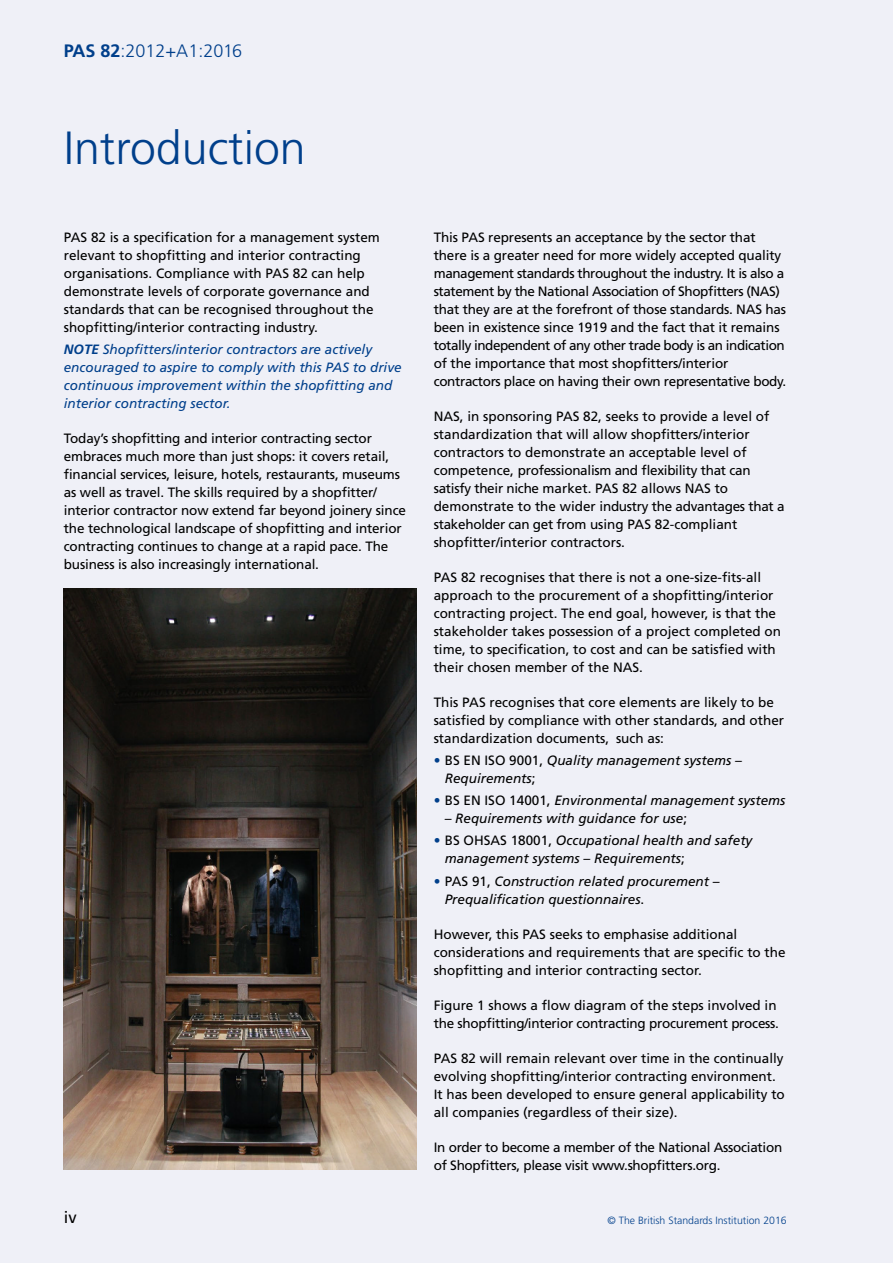
<style>
.page{position:relative;width:893px;height:1263px;background:#eff0f7}
.page>*{position:absolute;margin:0;border:0;box-sizing:border-box;transform-origin:0 0}
.t1{font:300 46.5px "Frutiger";color:#003f8b}
.t2{font:300 18px "Frutiger";color:#003f8b}
.t3{font:16.5px "Frutiger";color:#000}
.t4{font:13.5px/18px "Frutiger";color:#000}
.t5{font:italic 13.5px/18px "Frutiger";color:#000}
.t6{font:13.5px/18px "Frutiger";letter-spacing:-.02em;color:#000}
.t7{font:italic 13.5px/18px "Frutiger";color:#003f8b}
.t8{font:300 10.5px "Frutiger";color:#003f8b}
.s1{font-weight:700}
.s2{font-style:normal;color:#003f8b}
.s3{font-style:normal}
</style>
<div class="page">
<img style="left:64px;top:589px;width:353px;height:580px">
<h2 class="t2" style="left:64px;top:40px;width:180px"><span class="s1">PAS 82</span>:2012+A1:2016</h2>
<h1 class="t1" style="left:64px;top:122px;width:244px">Introduction</h1>
<p class="t4" style="left:64px;top:228px;width:318px">PAS 82 is a specification for a management system relevant to shopfitting and interior contracting organisations. Compliance with PAS 82 can help demonstrate levels of corporate governance and standards that can be recognised throughout the shopfitting/interior contracting industry.</p>
<p class="t7" style="left:64px;top:340px;width:339px"><span class="s1">NOTE</span> Shopfitters/interior contractors are actively encouraged to aspire to comply with this PAS to drive continuous improvement within the shopfitting and interior contracting sector.</p>
<p class="t4" style="left:64px;top:429px;width:344px">Today’s shopfitting and interior contracting sector embraces much more than just shops: it covers retail, financial services, leisure, hotels, restaurants, museums as well as travel. The skills required by a shopfitter/ interior contractor now extend far beyond joinery since the technological landscape of shopfitting and interior contracting continues to change at a rapid pace. The business is also increasingly international.</p>
<p class="t3" style="left:64px;top:1207px;width:14px">iv</p>
<p class="t4" style="left:434px;top:228px;width:354px">This PAS represents an acceptance by the sector that there is a greater need for more widely accepted quality management standards throughout the industry. It is also a statement by the National Association of Shopfitters (NAS) that they are at the forefront of those standards. NAS has been in existence since 1919 and the fact that it remains totally independent of any other trade body is an indication of the importance that most shopfitters/interior contractors place on having their own representative body.</p>
<p class="t4" style="left:434px;top:407px;width:352px">NAS, in sponsoring PAS 82, seeks to provide a level of standardization that will allow shopfitters/interior contractors to demonstrate an acceptable level of competence, professionalism and flexibility that can satisfy their niche market. PAS 82 allows NAS to demonstrate to the wider industry the advantages that a stakeholder can get from using PAS 82-compliant shopfitter/interior contractors.</p>
<p class="t4" style="left:434px;top:568px;width:349px">PAS 82 recognises that there is not a one-size-fits-all approach to the procurement of a shopfitting/interior contracting project. The end goal, however, is that the stakeholder takes possession of a project completed on time, to specification, to cost and can be satisfied with their chosen member of the NAS.</p>
<p class="t4" style="left:434px;top:693px;width:352px">This PAS recognises that core elements are likely to be satisfied by compliance with other standards, and other standardization documents, such as:</p>
<p class="t5" style="left:445px;top:751px;width:299px;text-indent:-11px"><span class="s2">•</span> <span class="s3">BS EN ISO 9001,</span> Quality management systems –<br>Requirements<span class="s3">;</span></p>
<p class="t5" style="left:434px;top:791px;width:353px"><span class="s2">•</span> <span class="s3">BS EN ISO 14001,</span> Environmental management systems</p>
<p class="t5" style="left:445px;top:809px;width:244px">– Requirements with guidance for use<span class="s3">;</span></p>
<p class="t5" style="left:445px;top:831px;width:309px;text-indent:-11px"><span class="s2">•</span> <span class="s3">BS OHSAS 18001,</span> Occupational health and safety management systems – Requirements<span class="s3">;</span></p>
<p class="t5" style="left:445px;top:872px;width:276px;text-indent:-11px"><span class="s2">•</span> <span class="s3">PAS 91,</span> Construction related procurement –<br>Prequalification questionnaires<span class="s3">.</span></p>
<p class="t4" style="left:434px;top:925px;width:353px">However, this PAS seeks to emphasise additional considerations and requirements that are specific to the shopfitting and interior contracting sector.</p>
<p class="t6" style="left:434px;top:996px;width:347px">Figure 1 shows a flow diagram of the steps involved in the shopfitting/interior contracting procurement process.</p>
<p class="t4" style="left:434px;top:1049px;width:353px">PAS 82 will remain relevant over time in the continually evolving shopfitting/interior contracting environment.<br>It has been developed to ensure general applicability to all companies (regardless of their size).</p>
<p class="t6" style="left:434px;top:1138px;width:350px">In order to become a member of the National Association of Shopfitters, please visit www.shopfitters.org.</p>
<p class="t8" style="left:607px;top:1215px;width:181px">© The British Standards Institution 2016</p>
</div>
